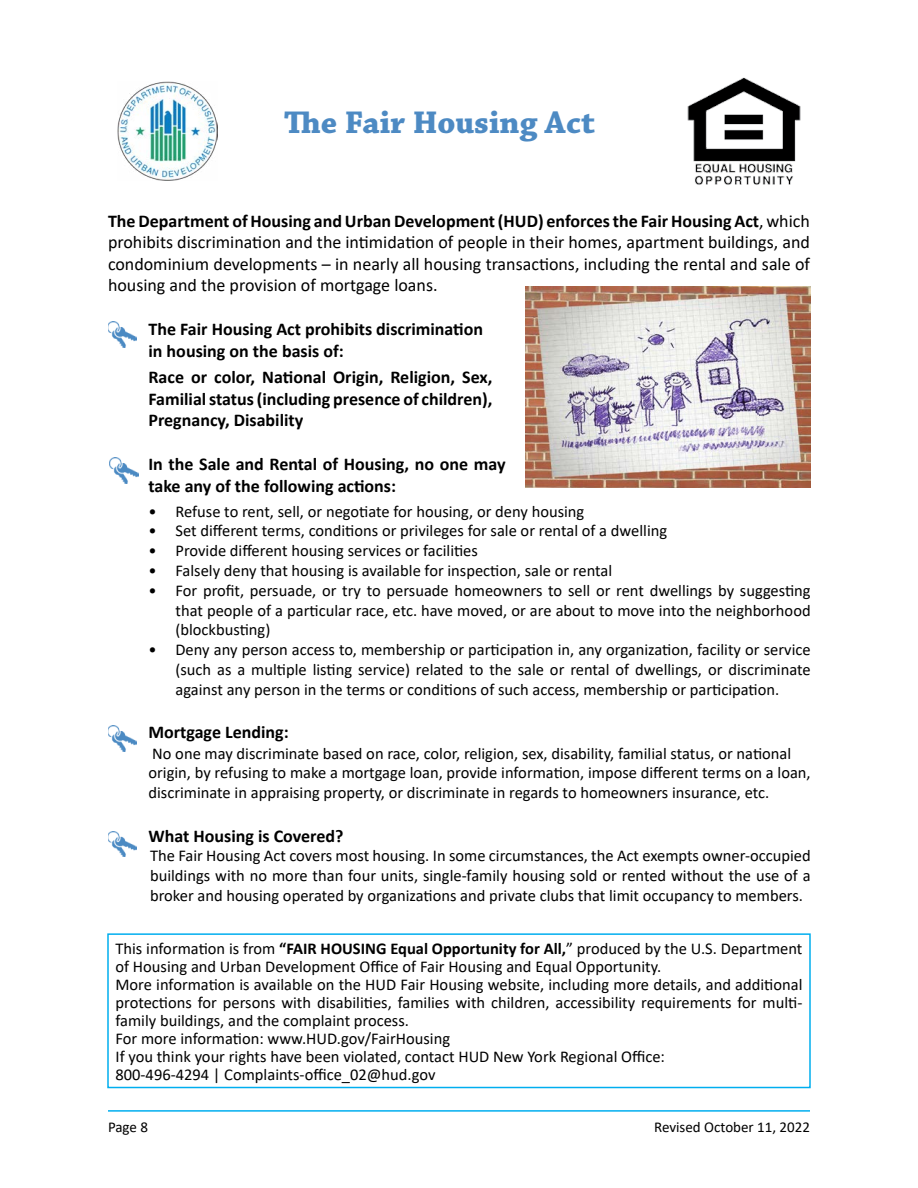
<style>
.page{position:relative;width:918px;height:1188px;background:#fff}
.page>*{position:absolute;margin:0;border:0;box-sizing:border-box;transform-origin:0 0}
.t1{font:700 33px "Chaparral Pro";color:#4d8ac3}
.t2{font:18px/21.6px "Calibri";color:#000;text-align:justify}
.t3{font:700 18px/21.6px "Calibri";color:#000}
.t4{font:16.5px/19.8px "Calibri";color:#000;text-align:justify}
.t5{font:15px "Calibri";color:#000}
.s1{font-weight:700}
</style>
<div class="page">
<hr style="left:108px;top:1110px;width:702px;height:2px;background:#00aeef">
<div style="left:107px;top:933px;width:704px;height:155px;border:2px solid #00aeef"></div>
<img style="left:687px;top:77px;width:114px;height:108px">
<img style="left:118px;top:82px;width:99px;height:99px">
<img style="left:526px;top:286px;width:285px;height:201px">
<img style="left:108px;top:321px;width:29px;height:26px">
<img style="left:110px;top:458px;width:28px;height:26px">
<img style="left:108px;top:725px;width:29px;height:26px">
<img style="left:108px;top:831px;width:29px;height:26px">
<h1 class="t1" style="left:284px;top:103px;width:312px">The Fair Housing Act</h1>
<p class="t2" style="left:108px;top:209px;width:703px"><span class="s1">The Department of Housing and Urban Development (HUD) enforces the Fair Housing Act</span>, which prohibits discrimination and the intimidation of people in their homes, apartment buildings, and condominium developments – in nearly all housing transactions, including the rental and sale of housing and the provision of mortgage loans.</p>
<p class="t3" style="left:148px;top:318px;width:336px">The Fair Housing Act prohibits discrimination in housing on the basis of:</p>
<p class="t3" style="left:148px;top:366px;width:345px;text-align:justify">Race or color, National Origin, Religion, Sex, Familial status (including presence of children), Pregnancy, Disability</p>
<p class="t3" style="left:148px;top:453px;width:359px">In the Sale and Rental of Housing, no one may take any of the following actions:</p>
<p class="t4" style="left:148px;top:501px;width:437px">• Refuse to rent, sell, or negotiate for housing, or deny housing</p>
<p class="t4" style="left:148px;top:521px;width:520px">• Set different terms, conditions or privileges for sale or rental of a dwelling</p>
<p class="t4" style="left:148px;top:540px;width:331px">• Provide different housing services or facilities</p>
<p class="t4" style="left:148px;top:560px;width:465px">• Falsely deny that housing is available for inspection, sale or rental</p>
<p class="t4" style="left:175px;top:580px;width:637px;text-indent:-27px">• For profit, persuade, or try to persuade homeowners to sell or rent dwellings by suggesting that people of a particular race, etc. have moved, or are about to move into the neighborhood (blockbusting)</p>
<p class="t4" style="left:175px;top:639px;width:637px;text-indent:-27px">• Deny any person access to, membership or participation in, any organization, facility or service (such as a multiple listing service) related to the sale or rental of dwellings, or discriminate against any person in the terms or conditions of such access, membership or participation.</p>
<p class="t3" style="left:148px;top:721px;width:142px">Mortgage Lending:</p>
<p class="t4" style="left:148px;top:743px;width:664px;text-align:left">No one may discriminate based on race, color, religion, sex, disability, familial status, or national origin, by refusing to make a mortgage loan, provide information, impose different terms on a loan, discriminate in appraising property, or discriminate in regards to homeowners insurance, etc.</p>
<p class="t3" style="left:148px;top:825px;width:197px">What Housing is Covered?</p>
<p class="t4" style="left:150px;top:846px;width:662px">The Fair Housing Act covers most housing. In some circumstances, the Act exempts owner-occupied buildings with no more than four units, single-family housing sold or rented without the use of a broker and housing operated by organizations and private clubs that limit occupancy to members.</p>
<p class="t4" style="left:116px;top:939px;width:689px;line-height:18px;text-align:left">This information is from <span class="s1">“FAIR HOUSING Equal Opportunity for All,</span>” produced by the U.S. Department of Housing and Urban Development Office of Fair Housing and Equal Opportunity.<br>More information is available on the HUD Fair Housing website, including more details, and additional protections for persons with disabilities, families with children, accessibility requirements for multi&shy;family buildings, and the complaint process.<br>For more information: www.HUD.gov/FairHousing<br>If you think your rights have been violated, contact HUD New York Regional Office:<br>800-496-4294 | Complaints-office_02@hud.gov</p>
<p class="t5" style="left:108px;top:1117px;width:42px">Page 8</p>
<p class="t5" style="left:654px;top:1117px;width:157px">Revised October 11, 2022</p>
</div>
